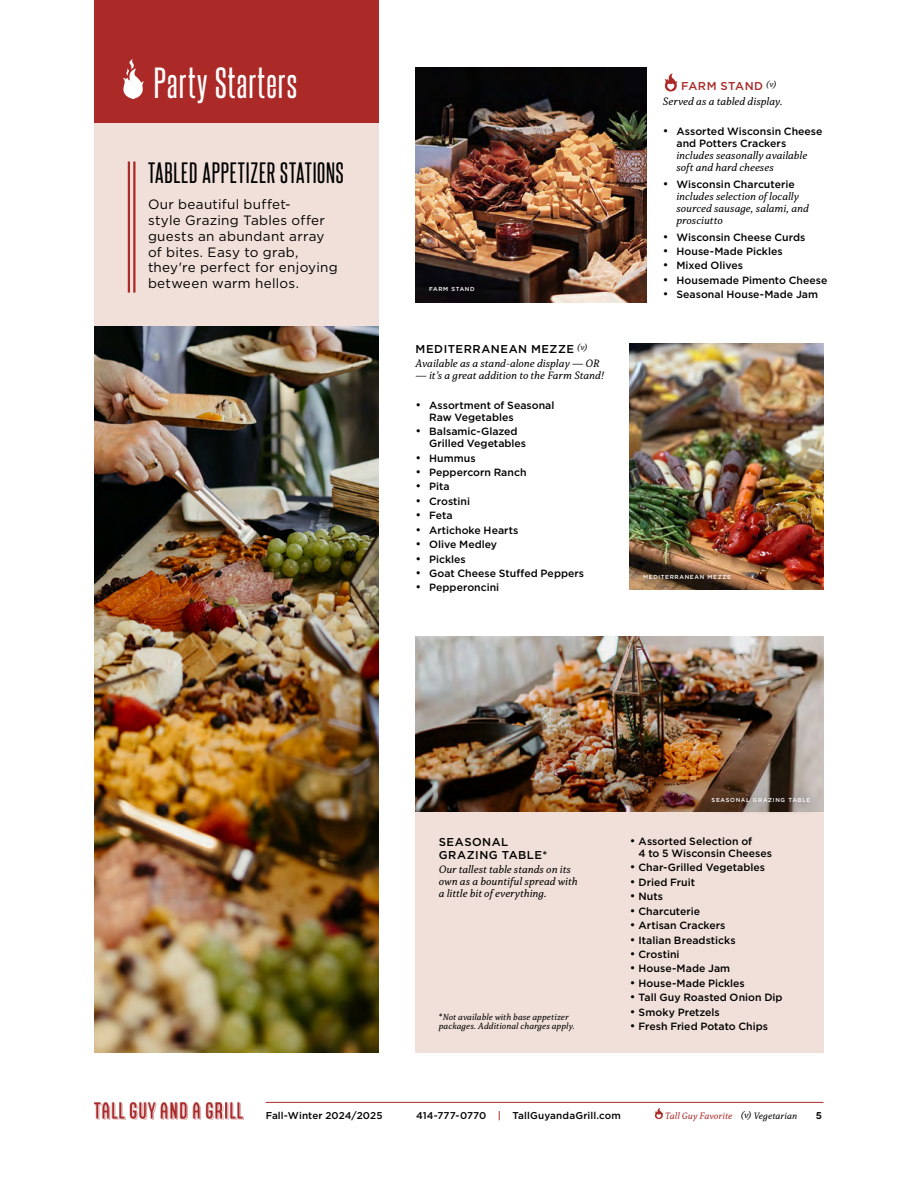
<style>
.page{position:relative;width:918px;height:1188px;background:#fff}
.page>*{position:absolute;margin:0;border:0;box-sizing:border-box;transform-origin:0 0}
.t1{font:37.5px "Steelfish Rg";letter-spacing:.035em;color:#fff}
.t2{font:25.35px "Steelfish Rg";letter-spacing:.03em;color:#000}
.t3{font:13.5px/15.8px "Gotham";letter-spacing:.02em;color:#000}
.t4{font:500 11.4px/12.3px "Gotham";letter-spacing:.045em;color:#000}
.t5{font:500 11.4px "Gotham";letter-spacing:.04em;color:#ab2a28}
.t6{font:italic 11.25px/12px "Capitolina";color:#000}
.t7{font:500 10.5px/12px "Gotham";color:#000}
.t8{font:500 9.9px "Gotham";letter-spacing:.01em;color:#000}
.t9{font:600 9.9px "Novecentowide";color:#000}
.t10{font:italic 9.75px "Capitolina";letter-spacing:.005em;color:#ab2a28}
.t11{font:italic 9.3px/9px "Capitolina";letter-spacing:.005em;color:#000}
.t12{font:500 5.7px "Gotham";letter-spacing:.11em;color:#fff}
.s1{font-weight:400;font-size:12px}
.s2{font-family:"Gotham";font-weight:500;font-style:normal}
.s3{color:#ab2a28}
.s4{color:#000}
</style>
<div class="page">
<hr style="left:266px;top:1102px;width:558px;height:1px;background:#ab2a28">
<img style="left:94px;top:1102px;width:150px;height:18px">
<svg style="left:655px;top:1108px;width:8px;height:11px"></svg>
<img style="left:630px;top:343px;width:194px;height:247px">
<img style="left:416px;top:68px;width:231px;height:234px">
<div style="left:94px;top:122px;width:285px;height:205px;background:#f0e0d9"></div>
<img style="left:416px;top:636px;width:408px;height:177px">
<div style="left:94px;top:0;width:285px;height:122px;background:#ab2a28"></div>
<svg style="left:123px;top:59px;width:21px;height:40px"></svg>
<hr style="left:133px;top:162px;width:3px;height:131px;background:#ab2a28">
<hr style="left:128px;top:162px;width:2px;height:131px;background:#ab2a28">
<div style="left:416px;top:813px;width:408px;height:240px;background:#f0e0d9"></div>
<div style="left:416px;top:272px;width:72px;height:33px;background:#0b090e"></div>
<div style="left:630px;top:560px;width:114px;height:33px;background:#000;opacity:.9"></div>
<div style="left:699px;top:783px;width:124px;height:33px;background:#000;opacity:.9"></div>
<svg style="left:664px;top:73px;width:14px;height:19px"></svg>
<img style="left:94px;top:327px;width:285px;height:726px">
<h1 class="t1" style="left:154px;top:57px;width:145px">Party Starters</h1>
<h2 class="t2" style="left:148px;top:155px;width:197px">TABLED APPETIZER STATIONS</h2>
<p class="t3" style="left:148px;top:197px;width:191px">Our beautiful buffet-<br>style Grazing Tables offer guests an abundant array of bites. Easy to grab, they're perfect for enjoying between warm hellos.</p>
<p class="t12" style="left:429px;top:285px;width:47px">FARM STAND</p>
<p class="t4" style="left:416px;top:342px;width:173px">MEDITERRANEAN MEZZE <sup>(v)</sup></p>
<p class="t6" style="left:416px;top:358px;width:186px">Available as a stand-alone display — OR</p>
<p class="t6" style="left:416px;top:370px;width:190px">— it’s a great addition to the Farm Stand!</p>
<p class="t7" style="left:429px;top:399px;width:127px;text-indent:-14px"><span class="s1">•</span> Assortment of Seasonal<br>Raw Vegetables</p>
<p class="t7" style="left:429px;top:425px;width:99px;text-indent:-14px"><span class="s1">•</span> Balsamic-Glazed<br>Grilled Vegetables</p>
<p class="t7" style="left:416px;top:452px;width:62px"><span class="s1">•</span> Hummus</p>
<p class="t7" style="left:416px;top:466px;width:112px"><span class="s1">•</span> Peppercorn Ranch</p>
<p class="t7" style="left:416px;top:480px;width:35px"><span class="s1">•</span> Pita</p>
<p class="t7" style="left:416px;top:495px;width:56px"><span class="s1">•</span> Crostini</p>
<p class="t7" style="left:416px;top:509px;width:39px"><span class="s1">•</span> Feta</p>
<p class="t7" style="left:416px;top:524px;width:104px"><span class="s1">•</span> Artichoke Hearts</p>
<p class="t7" style="left:416px;top:538px;width:83px"><span class="s1">•</span> Olive Medley</p>
<p class="t7" style="left:416px;top:553px;width:52px"><span class="s1">•</span> Pickles</p>
<p class="t7" style="left:416px;top:567px;width:170px"><span class="s1">•</span> Goat Cheese Stuffed Peppers</p>
<p class="t7" style="left:416px;top:581px;width:85px"><span class="s1">•</span> Pepperoncini</p>
<p class="t5" style="left:681px;top:79px;width:97px">FARM STAND <sup>(v)</sup></p>
<p class="t6" style="left:663px;top:95px;width:121px">Served as a tabled display.</p>
<p class="t7" style="left:676px;top:125px;width:148px;text-indent:-14px"><span class="s1">•</span> Assorted Wisconsin Cheese and Potters Crackers</p>
<p class="t6" style="left:676px;top:150px;width:132px">includes seasonally available soft and hard cheeses</p>
<p class="t7" style="left:663px;top:178px;width:133px"><span class="s1">•</span> Wisconsin Charcuterie</p>
<p class="t6" style="left:676px;top:190px;width:134px">includes selection of locally sourced sausage, salami, and prosciutto</p>
<p class="t7" style="left:663px;top:231px;width:144px"><span class="s1">•</span> Wisconsin Cheese Curds</p>
<p class="t7" style="left:663px;top:245px;width:121px"><span class="s1">•</span> House-Made Pickles</p>
<p class="t7" style="left:663px;top:260px;width:82px"><span class="s1">•</span> Mixed Olives</p>
<p class="t7" style="left:663px;top:274px;width:166px"><span class="s1">•</span> Housemade Pimento Cheese</p>
<p class="t7" style="left:663px;top:288px;width:157px"><span class="s1">•</span> Seasonal House-Made Jam</p>
<p class="t12" style="left:643px;top:573px;width:89px">MEDITERRANEAN MEZZE</p>
<p class="t4" style="left:439px;top:836px;width:110px">SEASONAL<br>GRAZING TABLE*</p>
<p class="t6" style="left:439px;top:864px;width:141px">Our tallest table stands on its own as a bountiful spread with a little bit of everything.</p>
<p class="t11" style="left:439px;top:1013px;width:138px"><span class="s2">*</span>Not available with base appetizer packages. Additional charges apply.</p>
<p class="t12" style="left:712px;top:796px;width:100px">SEASONAL GRAZING TABLE</p>
<p class="t7" style="left:639px;top:835px;width:135px;text-indent:-9px"><span class="s1">•</span> Assorted Selection of<br>4 to 5 Wisconsin Cheeses</p>
<p class="t7" style="left:630px;top:861px;width:137px"><span class="s1">•</span> Char-Grilled Vegetables</p>
<p class="t7" style="left:630px;top:876px;width:67px"><span class="s1">•</span> Dried Fruit</p>
<p class="t7" style="left:630px;top:890px;width:35px"><span class="s1">•</span> Nuts</p>
<p class="t7" style="left:630px;top:905px;width:72px"><span class="s1">•</span> Charcuterie</p>
<p class="t7" style="left:630px;top:919px;width:97px"><span class="s1">•</span> Artisan Crackers</p>
<p class="t7" style="left:630px;top:934px;width:107px"><span class="s1">•</span> Italian Breadsticks</p>
<p class="t7" style="left:630px;top:948px;width:51px"><span class="s1">•</span> Crostini</p>
<p class="t7" style="left:630px;top:962px;width:102px"><span class="s1">•</span> House-Made Jam</p>
<p class="t7" style="left:630px;top:977px;width:117px"><span class="s1">•</span> House-Made Pickles</p>
<p class="t7" style="left:630px;top:991px;width:155px"><span class="s1">•</span> Tall Guy Roasted Onion Dip</p>
<p class="t7" style="left:630px;top:1006px;width:92px"><span class="s1">•</span> Smoky Pretzels</p>
<p class="t7" style="left:630px;top:1020px;width:140px"><span class="s1">•</span> Fresh Fried Potato Chips</p>
<p class="t8" style="left:266px;top:1110px;width:118px">Fall-Winter 2024/2025</p>
<p class="t8" style="left:416px;top:1110px;width:206px">414-777-0770 <span class="s3">|</span> TallGuyandaGrill.com</p>
<p class="t10" style="left:665px;top:1110px;width:134px">Tall Guy Favorite <sup>(v)</sup> <span class="s4">Vegetarian</span></p>
<p class="t9" style="left:816px;top:1110px;width:8px">5</p>
</div>
